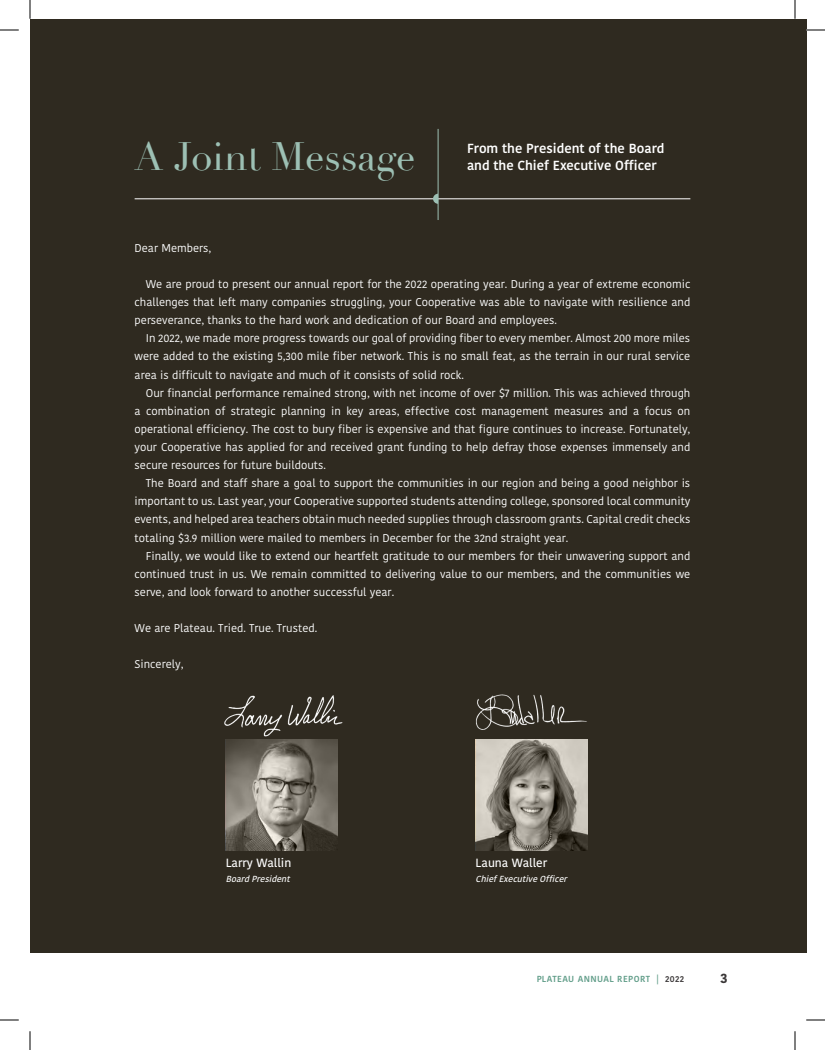
<style>
.page{position:relative;width:825px;height:1050px;background:#fff}
.page>*{position:absolute;margin:0;border:0;box-sizing:border-box;transform-origin:0 0}
.t1{font:38.75px "Didot";color:#9dc0b4}
.t2{font:700 13.75px "Kohinoor Bangla";color:#231f20}
.t3{font:600 13.12px "Kohinoor Bangla";color:#fff}
.t4{font:500 11.88px "Kohinoor Bangla";color:#fff}
.t5{font:11.25px/18.1px "Kohinoor Bangla";color:#fff;text-align:justify}
.t6{font:italic 500 8.75px "Kohinoor Bangla";color:#fff}
.t7{font:600 8.75px "Kohinoor Bangla";letter-spacing:.05em;color:#4d917a}
.s1{color:#231f20}
</style>
<div class="page">
<div style="left:30px;top:19px;width:776px;height:934px;background:#2f2a20"></div>
<hr style="left:135px;top:199px;width:555px;height:1px;background:#fff">
<svg style="left:476px;top:739px;width:111px;height:112px;background:#959086"></svg>
<svg style="left:226px;top:739px;width:111px;height:112px;background:#7c776d"></svg>
<img style="left:475px;top:694px;width:112px;height:36px">
<img style="left:224px;top:695px;width:119px;height:42px">
<svg style="left:433px;top:194px;width:5px;height:10px"></svg>
<hr style="left:438px;top:129px;width:1px;height:91px;background:#9dc0b4">
<svg style="left:0;top:29px;width:19px;height:2px"></svg>
<svg style="left:806px;top:29px;width:19px;height:2px"></svg>
<svg style="left:0;top:1019px;width:19px;height:2px"></svg>
<svg style="left:806px;top:1019px;width:19px;height:2px"></svg>
<svg style="left:29px;top:0;width:2px;height:19px"></svg>
<svg style="left:29px;top:1031px;width:2px;height:19px"></svg>
<svg style="left:794px;top:0;width:2px;height:19px"></svg>
<svg style="left:794px;top:1031px;width:2px;height:19px"></svg>
<p class="t1" style="left:135px;top:133px;width:283px">A Joint Message</p>
<p class="t3" style="left:467px;top:137px;width:199px">From the President of the Board</p>
<p class="t3" style="left:467px;top:154px;width:191px">and the Chief Executive Officer</p>
<p class="t5" style="left:135px;top:238px;width:78px">Dear Members,</p>
<p class="t5" style="left:135px;top:275px;width:557px;text-indent:11px">We are proud to present our annual report for the 2022 operating year. During a year of extreme economic challenges that left many companies struggling, your Cooperative was able to navigate with resilience and perseverance, thanks to the hard work and dedication of our Board and employees.</p>
<p class="t5" style="left:135px;top:329px;width:557px;text-indent:11px">In 2022, we made more progress towards our goal of providing fiber to every member. Almost 200 more miles were added to the existing 5,300 mile fiber network. This is no small feat, as the terrain in our rural service area is difficult to navigate and much of it consists of solid rock.</p>
<p class="t5" style="left:135px;top:383px;width:557px;text-indent:11px">Our financial performance remained strong, with net income of over $7 million. This was achieved through a combination of strategic planning in key areas, effective cost management measures and a focus on operational efficiency. The cost to bury fiber is expensive and that figure continues to increase. Fortunately, your Cooperative has applied for and received grant funding to help defray those expenses immensely and secure resources for future buildouts.</p>
<p class="t5" style="left:135px;top:474px;width:557px;text-indent:11px">The Board and staff share a goal to support the communities in our region and being a good neighbor is important to us. Last year, your Cooperative supported students attending college, sponsored local community events, and helped area teachers obtain much needed supplies through classroom grants. Capital credit checks totaling $3.9 million were mailed to members in December for the 32nd straight year.</p>
<p class="t5" style="left:135px;top:547px;width:557px;text-indent:11px">Finally, we would like to extend our heartfelt gratitude to our members for their unwavering support and continued trust in us. We remain committed to delivering value to our members, and the communities we serve, and look forward to another successful year.</p>
<p class="t5" style="left:135px;top:619px;width:184px">We are Plateau. Tried. True. Trusted.</p>
<p class="t5" style="left:135px;top:655px;width:50px">Sincerely,</p>
<p class="t4" style="left:226px;top:853px;width:67px">Larry Wallin</p>
<p class="t6" style="left:226px;top:872px;width:68px">BoardPresident</p>
<p class="t4" style="left:476px;top:853px;width:73px">Launa Waller</p>
<p class="t6" style="left:476px;top:872px;width:96px">ChiefExecutiveOfficer</p>
<p class="t7" style="left:536px;top:971px;width:149px">PLATEAU ANNUAL REPORT | <span class="s1">2022</span></p>
<p class="t2" style="left:720px;top:966px;width:9px">3</p>
</div>
